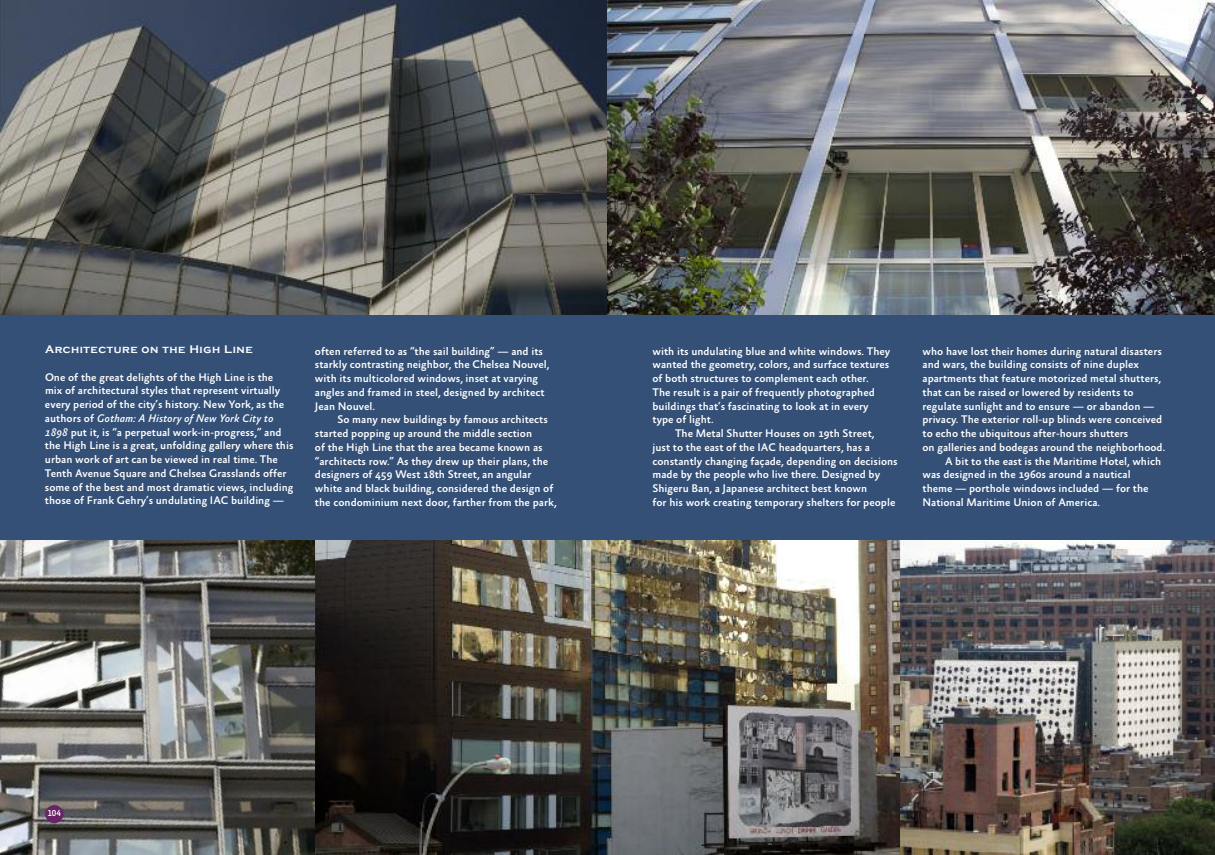
<style>
.page{position:relative;width:1215px;height:855px;background:#fff}
.page>*{position:absolute;margin:0;border:0;box-sizing:border-box;transform-origin:0 0}
.t1{font:500 11.25px/13.8px "Absara Sans";color:#fff}
.t2{font:700 11.25px "Copperplate Gothic";letter-spacing:.05em;color:#fff}
.t3{font:500 8.75px "Absara Sans TF";color:#fff}
.s1{font-style:italic}
</style>
<div class="page">
<div style="left:0;top:0;width:608px;height:855px;background:#345077"></div>
<img style="left:0;top:0;width:608px;height:315px">
<img style="left:0;top:540px;width:608px;height:315px">
<img style="left:608px;top:0;width:607px;height:855px">
<div style="left:45px;top:805px;width:18px;height:18px;background:#662365;border-radius:50%"></div>
<p class="t2" style="left:45px;top:343px;width:209px">Architecture on the High Line</p>
<p class="t1" style="left:45px;top:371px;width:250px">One of the great delights of the High Line is the mix of architectural styles that represent virtually every period of the city’s history. New York, as the authors of <span class="s1">Gotham: A History of New York City to 1898</span> put it, is “a perpetual work-in-progress,” and the High Line is a great, unfolding gallery where this urban work of art can be viewed in real time. The Tenth Avenue Square and Chelsea Grasslands offer some of the best and most dramatic views, including those of Frank Gehry’s undulating IAC building —</p>
<p class="t1" style="left:315px;top:345px;width:236px">often referred to as “the sail building” — and its starkly contrasting neighbor, the Chelsea Nouvel, with its multicolored windows, inset at varying angles and framed in steel, designed by architect Jean Nouvel.</p>
<p class="t1" style="left:315px;top:414px;width:243px;text-indent:23px">So many new buildings by famous architects started popping up around the middle section<br>of the High Line that the area became known as “architects row.” As they drew up their plans, the designers of 459 West 18th Street, an angular white and black building, considered the design of the condominium next door, farther from the park,</p>
<p class="t1" style="left:652px;top:345px;width:239px">with its undulating blue and white windows. They wanted the geometry, colors, and surface textures of both structures to complement each other.<br>The result is a pair of frequently photographed buildings that’s fascinating to look at in every type of light.</p>
<p class="t1" style="left:653px;top:428px;width:247px;text-indent:22px">The Metal Shutter Houses on 19th Street,<br>just to the east of the IAC headquarters, has a constantly changing façade, depending on decisions made by the people who live there. Designed by Shigeru Ban, a Japanese architect best known<br>for his work creating temporary shelters for people</p>
<p class="t1" style="left:923px;top:345px;width:241px">who have lost their homes during natural disasters</p>
<p class="t1" style="left:923px;top:359px;width:218px">and wars, the building consists of nine duplex</p>
<p class="t1" style="left:923px;top:373px;width:240px">apartments that feature motorized metal shutters,</p>
<p class="t1" style="left:923px;top:387px;width:213px">that can be raised or lowered by residents to</p>
<p class="t1" style="left:923px;top:400px;width:233px">regulate sunlight and to ensure — or abandon —</p>
<p class="t1" style="left:923px;top:414px;width:241px">privacy. The exterior roll-up blinds were conceived</p>
<p class="t1" style="left:923px;top:428px;width:207px">to echo the ubiquitous after-hours shutters</p>
<p class="t1" style="left:923px;top:442px;width:244px">on galleries and bodegas around the neighborhood.</p>
<p class="t1" style="left:945px;top:455px;width:218px">A bit to the east is the Maritime Hotel, which</p>
<p class="t1" style="left:923px;top:469px;width:210px">was designed in the 1960s around a nautical</p>
<p class="t1" style="left:923px;top:483px;width:228px">theme — porthole windows included — for the</p>
<p class="t1" style="left:923px;top:497px;width:179px">National Maritime Union of America.</p>
<p class="t3" style="left:47px;top:810px;width:15px">104</p>
</div>
